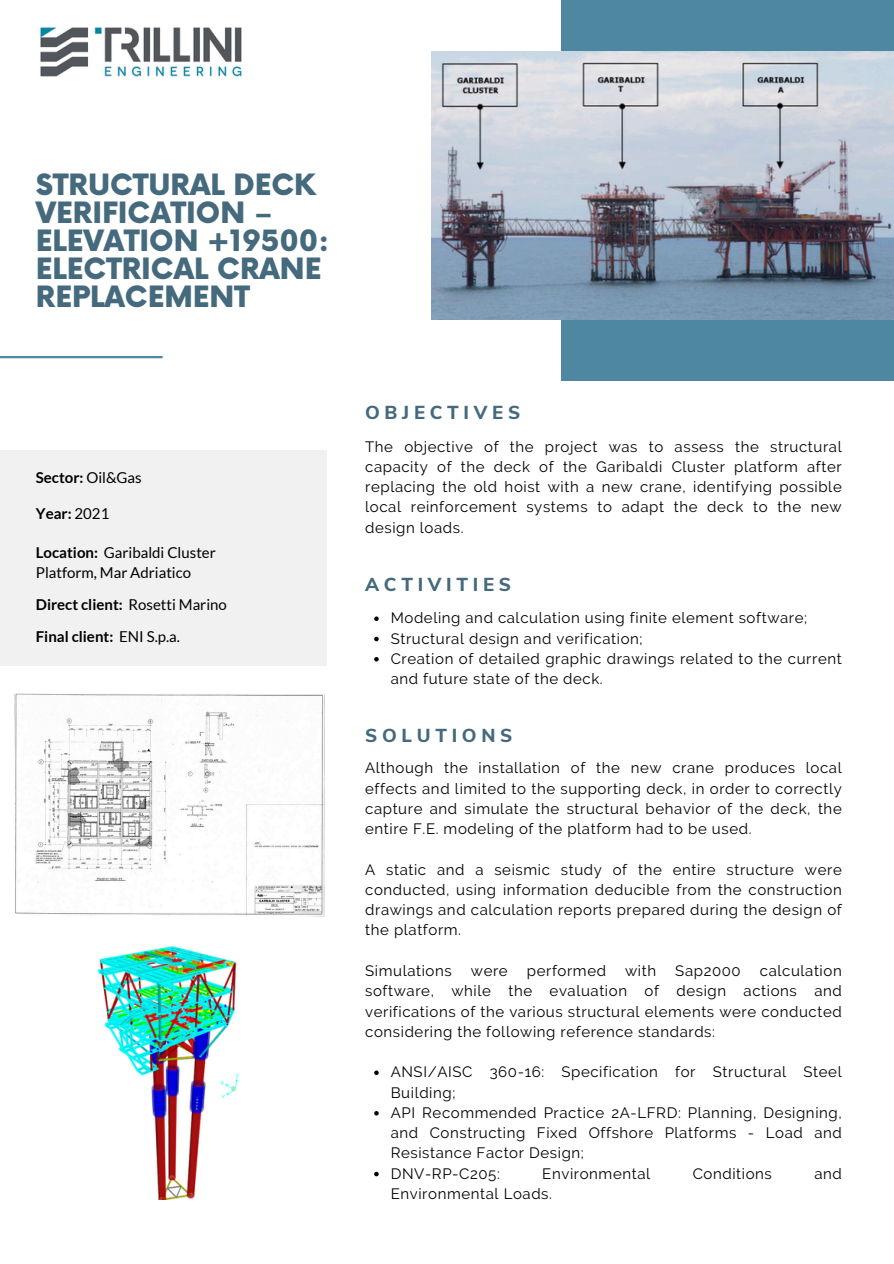
<style>
.page{position:relative;width:894px;height:1264px;background:#fff}
.page>*{position:absolute;margin:0;border:0;box-sizing:border-box;transform-origin:0 0}
.t1{font:900 28.65px/28.2px "Now";color:#456a7d}
.t2{font:800 18.75px "Nunito Sans";letter-spacing:.25em;color:#456a7d}
.t3{font:15px/20.2px "Raleway";letter-spacing:.04em;color:#000;text-align:justify}
.t4{font:700 15px "Lato";color:#000}
.t5{font:15px/20.2px "Lato";color:#000}
.s1{font-weight:400}
.s2{font-weight:700}
</style>
<div class="page">
<div style="left:561px;top:0;width:332px;height:380px;background:#4e87a0"></div>
<div style="left:0;top:450px;width:326px;height:215px;background:#f1f1f1"></div>
<hr style="left:0;top:356px;width:163px;height:2px;background:#4e87a0">
<img style="left:40px;top:27px;width:202px;height:50px">
<img style="left:431px;top:52px;width:462px;height:267px">
<img style="left:97px;top:946px;width:142px;height:253px">
<img style="left:14px;top:693px;width:311px;height:223px">
<svg style="left:374px;top:616px;width:4px;height:5px"></svg>
<svg style="left:374px;top:636px;width:4px;height:5px"></svg>
<svg style="left:374px;top:657px;width:4px;height:4px"></svg>
<svg style="left:374px;top:1070px;width:4px;height:5px"></svg>
<svg style="left:374px;top:1111px;width:4px;height:4px"></svg>
<svg style="left:374px;top:1171px;width:4px;height:5px"></svg>
<h2 class="t1" style="left:36px;top:172px;width:295px">STRUCTURAL DECK<br>VERIFICATION –<br>ELEVATION +19500:<br>ELECTRICAL CRANE<br>REPLACEMENT</h2>
<p class="t4" style="left:36px;top:468px;width:107px">Sector: <span class="s1">Oil&amp;Gas</span></p>
<p class="t4" style="left:36px;top:504px;width:75px">Year: <span class="s1">2021</span></p>
<p class="t5" style="left:36px;top:542px;width:181px"><span class="s2">Location:</span> Garibaldi Cluster<br>Platform, Mar Adriatico</p>
<p class="t4" style="left:36px;top:595px;width:192px">Direct client: <span class="s1">Rosetti Marino</span></p>
<p class="t4" style="left:36px;top:627px;width:146px">Final client: <span class="s1">ENI S.p.a.</span></p>
<p class="t2" style="left:365px;top:400px;width:156px">OBJECTIVES</p>
<p class="t3" style="left:365px;top:436px;width:478px">The objective of the project was to assess the structural capacity of the deck of the Garibaldi Cluster platform after replacing the old hoist with a new crane, identifying possible local reinforcement systems to adapt the deck to the new design loads.</p>
<p class="t2" style="left:365px;top:572px;width:147px">ACTIVITIES</p>
<p class="t3" style="left:390px;top:608px;width:418px">Modeling and calculation using finite element software;</p>
<p class="t3" style="left:390px;top:628px;width:253px">Structural design and verification;</p>
<p class="t3" style="left:390px;top:648px;width:452px">Creation of detailed graphic drawings related to the current and future state of the deck.</p>
<p class="t2" style="left:365px;top:723px;width:149px">SOLUTIONS</p>
<p class="t3" style="left:365px;top:758px;width:478px">Although the installation of the new crane produces local effects and limited to the supporting deck, in order to correctly capture and simulate the structural behavior of the deck, the entire F.E. modeling of the platform had to be used.</p>
<h2 class="t3" style="left:365px;top:859px;width:478px">A static and a seismic study of the entire structure were conducted, using information deducible from the construction drawings and calculation reports prepared during the design of the platform.</h2>
<p class="t3" style="left:365px;top:960px;width:88px">Simulations</p>
<p class="t3" style="left:471px;top:960px;width:38px">were</p>
<p class="t3" style="left:526px;top:960px;width:81px">performed</p>
<p class="t3" style="left:625px;top:960px;width:33px">with</p>
<p class="t3" style="left:675px;top:960px;width:67px">Sap2000</p>
<p class="t3" style="left:365px;top:960px;width:478px;text-indent:394px">calculation software, while the evaluation of design actions and verifications of the various structural elements were conducted considering the following reference standards:</p>
<p class="t3" style="left:390px;top:1061px;width:452px">ANSI/AISC 360-16: Specification for Structural Steel<br>Building;</p>
<p class="t3" style="left:390px;top:1102px;width:452px">API Recommended Practice 2A-LFRD: Planning, Designing, and Constructing Fixed Offshore Platforms - Load and Resistance Factor Design;</p>
<h2 class="t3" style="left:390px;top:1163px;width:111px">DNV-RP-C205:</h2>
<h2 class="t3" style="left:542px;top:1163px;width:109px">Environmental</h2>
<h2 class="t3" style="left:692px;top:1163px;width:81px">Conditions</h2>
<h2 class="t3" style="left:814px;top:1163px;width:29px">and</h2>
<h2 class="t3" style="left:390px;top:1183px;width:163px">Environmental Loads.</h2>
</div>
